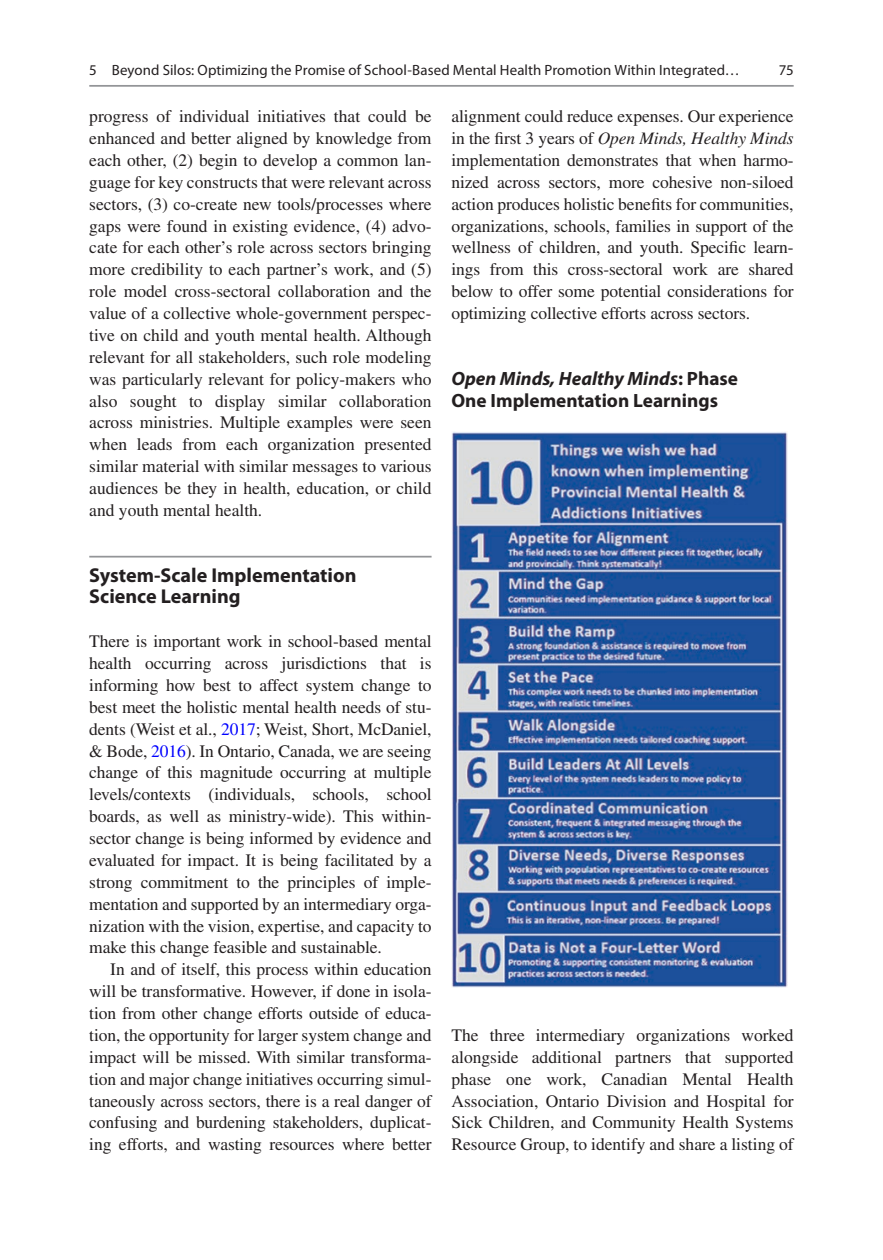
<style>
.page{position:relative;width:883px;height:1260px;background:#fff}
.page>*{position:absolute;margin:0;border:0;box-sizing:border-box;transform-origin:0 0}
.t1{font:700 20.12px/21.9px "Nsvlvj Myriad Pro";color:#231f20}
.t2{font:italic 700 19.25px "Sblcyw Myriad Pro";color:#231f20}
.t3{font:700 19.25px "Nsvlvj Myriad Pro";color:#231f20}
.t4{font:17.5px/21.9px "Fdrqgk Times LT Std";letter-spacing:-.005em;color:#231f20;text-align:justify}
.t5{font:italic 17.5px "Vxbnpb Times LT Std";letter-spacing:-.005em;color:#231f20}
.t6{font:14.88px "Llnrff Myriad Pro";letter-spacing:.005em;color:#231f20}
.t7{font:14.88px "Dgxgcy Myriad Pro";color:#231f20}
.s1{font-family:"Fdrqgk Times LT Std";font-style:normal}
.s2{font-family:"Nsvlvj Myriad Pro";font-style:normal}
.s3{color:#00f}
</style>
<div class="page">
<hr style="left:89px;top:556px;width:343px;height:2px;background:#939598">
<img style="left:452px;top:431px;width:335px;height:557px">
<hr style="left:89px;top:85px;width:705px;height:2px;background:#939598">
<p class="t6" style="left:89px;top:61px;width:652px">5 Beyond Silos: Optimizing the Promise of School-Based Mental Health Promotion Within Integrated…</p>
<p class="t7" style="left:779px;top:61px;width:16px">75</p>
<p class="t4" style="left:89px;top:105px;width:344px">progress of individual initiatives that could be enhanced and better aligned by knowledge from each other, (2) begin to develop a common lan&shy;guage for key constructs that were relevant across sectors, (3) co-create new tools/processes where gaps were found in existing evidence, (4) advo&shy;cate for each other’s role across sectors bringing more credibility to each partner’s work, and (5) role model cross-sectoral collaboration and the value of a collective whole-government perspec&shy;tive on child and youth mental health. Although relevant for all stakeholders, such role modeling was particularly relevant for policy-makers who also sought to display similar collaboration across ministries. Multiple examples were seen when leads from each organization presented similar material with similar messages to various audiences be they in health, education, or child and youth mental health.</p>
<p class="t4" style="left:451px;top:105px;width:344px">alignment could reduce expenses. Our experience</p>
<p class="t5" style="left:451px;top:129px;width:344px"><span class="s1">in the first 3 years of</span> Open Minds, Healthy Minds</p>
<p class="t4" style="left:451px;top:149px;width:344px">implementation demonstrates that when harmo&shy;nized across sectors, more cohesive non-siloed action produces holistic benefits for communities, organizations, schools, families in support of the wellness of children, and youth. Specific learn&shy;ings from this cross-sectoral work are shared below to offer some potential considerations for optimizing collective efforts across sectors.</p>
<p class="t2" style="left:451px;top:366px;width:288px">Open Minds, Healthy Minds<span class="s2">: Phase</span></p>
<p class="t3" style="left:451px;top:388px;width:268px">One Implementation Learnings</p>
<p class="t1" style="left:89px;top:563px;width:269px">System-Scale Implementation<br>Science Learning</p>
<p class="t4" style="left:89px;top:630px;width:344px">There is important work in school-based mental health occurring across jurisdictions that is informing how best to affect system change to best meet the holistic mental health needs of stu&shy;dents (Weist et al., <span class="s3">2017</span>; Weist, Short, McDaniel, &amp; Bode, <span class="s3">2016</span>). In Ontario, Canada, we are seeing change of this magnitude occurring at multiple levels/contexts (individuals, schools, school boards, as well as ministry-wide). This within&shy;sector change is being informed by evidence and evaluated for impact. It is being facilitated by a strong commitment to the principles of imple&shy;mentation and supported by an intermediary orga&shy;nization with the vision, expertise, and capacity to make this change feasible and sustainable.</p>
<p class="t4" style="left:89px;top:958px;width:344px;text-indent:21px">In and of itself, this process within education will be transformative. However, if done in isola&shy;tion from other change efforts outside of educa&shy;tion, the opportunity for larger system change and impact will be missed. With similar transforma&shy;tion and major change initiatives occurring simul&shy;taneously across sectors, there is a real danger of confusing and burdening stakeholders, duplicat&shy;ing efforts, and wasting resources where better</p>
<p class="t4" style="left:451px;top:1024px;width:344px">The three intermediary organizations worked alongside additional partners that supported phase one work, Canadian Mental Health Association, Ontario Division and Hospital for Sick Children, and Community Health Systems Resource Group, to identify and share a listing of</p>
</div>
